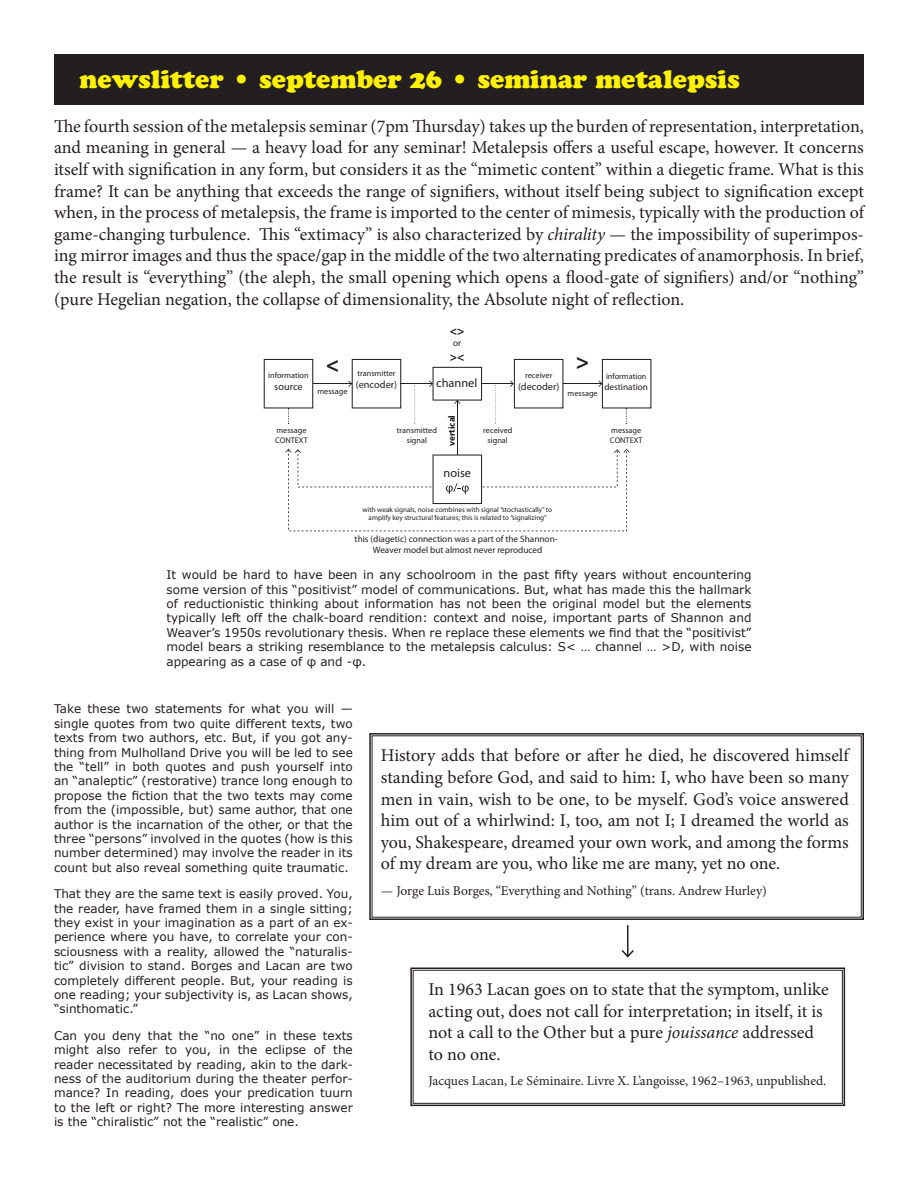
<style>
.page{position:relative;width:918px;height:1188px;background:#fff}
.page>*{position:absolute;margin:0;border:0;box-sizing:border-box;transform-origin:0 0}
.t1{font:25.5px "Cooper Black Std";color:#fff101}
.t2{font:700 22.65px "Myriad Pro";color:#231f20}
.t3{font:18px/21.6px "Minion Pro";letter-spacing:-.005em;color:#231f20;text-align:justify}
.t4{font:13.5px "Minion Pro";letter-spacing:-.005em;color:#231f20}
.t5{font:12.3px "Myriad Pro";color:#231f20}
.t6{font:700 12.3px "Myriad Pro";color:#231f20}
.t7{font:12px/14.4px "Verdana";color:#231f20;text-align:justify}
.t8{font:10.2px "Myriad Pro";color:#231f20}
.t9{font:9.3px/11.1px "Myriad Pro";color:#231f20;text-align:center}
.t10{font:700 9.3px "Myriad Pro";color:#231f20}
.t11{font:8.25px/9.9px "Myriad Pro";color:#231f20;text-align:center}
.t12{font:7.2px/8.6px "Myriad Pro";color:#231f20;text-align:center}
.s1{font-style:italic}
</style>
<div class="page">
<div style="left:54px;top:54px;width:810px;height:50px;background:#231f20"></div>
<hr style="left:313px;top:383px;width:38px;height:1px;background:#231f20">
<svg style="left:348px;top:359px;width:53px;height:49px"></svg>
<hr style="left:563px;top:383px;width:39px;height:1px;background:#231f20">
<hr style="left:401px;top:383px;width:31px;height:1px;background:#231f20">
<hr style="left:482px;top:383px;width:31px;height:1px;background:#231f20">
<svg style="left:510px;top:359px;width:53px;height:49px"></svg>
<hr style="left:457px;top:401px;width:1px;height:54px;background:#231f20">
<svg style="left:429px;top:367px;width:53px;height:37px"></svg>
<svg style="left:414px;top:387px;width:1px;height:37px"></svg>
<svg style="left:495px;top:386px;width:1px;height:38px"></svg>
<svg style="left:598px;top:359px;width:53px;height:65px"></svg>
<svg style="left:285px;top:449px;width:345px;height:82px"></svg>
<svg style="left:264px;top:359px;width:49px;height:65px"></svg>
<svg style="left:369px;top:733px;width:495px;height:187px"></svg>
<svg style="left:410px;top:967px;width:436px;height:140px"></svg>
<div style="left:413px;top:970px;width:430px;height:134px;border:1px solid #231f20"></div>
<hr style="left:627px;top:925px;width:1px;height:31px;background:#231f20">
<svg style="left:621px;top:948px;width:13px;height:10px"></svg>
<p class="t1" style="left:80px;top:63px;width:662px">newslitter • september 26 • seminar metalepsis</p>
<p class="t3" style="left:54px;top:115px;width:812px">The fourth session of the metalepsis seminar (7pm Thursday) takes up the burden of representation, interpretation, and meaning in general — a heavy load for any seminar! Metalepsis offers a useful escape, however. It concerns itself with signification in any form, but considers it as the “mimetic content” within a diegetic frame. What is this frame? It can be anything that exceeds the range of signifiers, without itself being subject to signification except when, in the process of metalepsis, the frame is imported to the center of mimesis, typically with the production of game-changing turbulence. This “extimacy” is also characterized by <span class="s1">chirality</span> — the impossibility of superimpos&shy;ing mirror images and thus the space/gap in the middle of the two alternating predicates of anamorphosis. In brief, the result is “everything” (the aleph, the small opening which opens a flood-gate of signifiers) and/or “nothing” (pure Hegelian negation, the collapse of dimensionality, the Absolute night of reflection.</p>
<p class="t6" style="left:450px;top:323px;width:16px">&lt;&gt;</p>
<p class="t9" style="left:453px;top:338px;width:10px">or</p>
<p class="t6" style="left:450px;top:349px;width:16px">&gt;&lt;</p>
<h2 class="t2" style="left:326px;top:350px;width:15px">&lt;</h2>
<h2 class="t2" style="left:576px;top:347px;width:15px">&gt;</h2>
<p class="t11" style="left:357px;top:368px;width:40px">transmitter</p>
<p class="t8" style="left:356px;top:379px;width:43px">(encoder)</p>
<p class="t11" style="left:268px;top:370px;width:42px">information</p>
<p class="t8" style="left:274px;top:381px;width:30px">source</p>
<p class="t11" style="left:525px;top:370px;width:29px">receiver</p>
<p class="t8" style="left:518px;top:381px;width:43px">(decoder)</p>
<p class="t11" style="left:606px;top:371px;width:42px">information</p>
<p class="t9" style="left:604px;top:381px;width:45px">destination</p>
<p class="t5" style="left:436px;top:375px;width:43px">channel</p>
<p class="t11" style="left:317px;top:387px;width:32px">message</p>
<p class="t11" style="left:568px;top:388px;width:32px">message</p>
<p class="t11" style="left:483px;top:425px;width:31px">received signal</p>
<p class="t10" style="left:446px;top:446px;width:32px;rotate:-90deg">vertical</p>
<p class="t11" style="left:397px;top:425px;width:42px">transmitted signal</p>
<p class="t11" style="left:275px;top:425px;width:34px;text-align:left">message<br>CONTEXT</p>
<p class="t11" style="left:610px;top:425px;width:34px;text-align:left">message<br>CONTEXT</p>
<p class="t5" style="left:444px;top:465px;width:29px">noise</p>
<p class="t12" style="left:362px;top:505px;width:191px">with weak signals, noise combines with signal “stochastically” to amplify key structural features; this is related to “signalizing”</p>
<p class="t9" style="left:355px;top:533px;width:204px">this (diagetic) connection was a part of the Shannon-<br>Weaver model but almost never reproduced</p>
<p class="t7" style="left:166px;top:567px;width:587px">It would be hard to have been in any schoolroom in the past fifty years without encountering some version of this “positivist” model of communications. But, what has made this the hallmark of reductionistic thinking about information has not been the original model but the elements typically left off the chalk-board rendition: context and noise, important parts of Shannon and Weaver’s 1950s revolutionary thesis. When re replace these elements we find that the “positivist” model bears a striking resemblance to the metalepsis calculus: S&lt; … channel … &gt;D, with noise appearing as a case of φ and -φ.</p>
<p class="t7" style="left:54px;top:702px;width:300px">Take these two statements for what you will — single quotes from two quite different texts, two texts from two authors, etc. But, if you got any&shy;thing from Mulholland Drive you will be led to see the “tell” in both quotes and push yourself into an “analeptic” (restorative) trance long enough to propose the fiction that the two texts may come from the (impossible, but) same author, that one author is the incarnation of the other, or that the three “persons” involved in the quotes (how is this number determined) may involve the reader in its count but also reveal something quite traumatic.</p>
<p class="t7" style="left:54px;top:887px;width:300px">That they are the same text is easily proved. You, the reader, have framed them in a single sitting; they exist in your imagination as a part of an ex&shy;perience where you have, to correlate your con&shy;sciousness with a reality, allowed the “naturalis&shy;tic” division to stand. Borges and Lacan are two completely different people. But, your reading is one reading; your subjectivity is, as Lacan shows, “sinthomatic.”</p>
<p class="t7" style="left:54px;top:1028px;width:300px">Can you deny that the “no one” in these texts might also refer to you, in the eclipse of the reader necessitated by reading, akin to the dark&shy;ness of the auditorium during the theater perfor&shy;mance? In reading, does your predication tuurn to the left or right? The more interesting answer is the “chiralistic” not the “realistic” one.</p>
<p class="t3" style="left:381px;top:745px;width:470px">History adds that before or after he died, he discovered himself standing before God, and said to him: I, who have been so many men in vain, wish to be one, to be myself. God’s voice answered him out of a whirlwind: I, too, am not I; I dreamed the world as you, Shakespeare, dreamed your own work, and among the forms of my dream are you, who like me are many, yet no one.</p>
<p class="t4" style="left:381px;top:881px;width:388px">— Jorge Luis Borges, “Everything and Nothing” (trans. Andrew Hurley)</p>
<p class="t3" style="left:428px;top:979px;width:402px;text-align:left">In 1963 Lacan goes on to state that the symptom, unlike acting out, does not call for interpretation; in itself, it is not a call to the Other but a pure <span class="s1">jouissance</span> addressed to no one.</p>
<p class="t4" style="left:428px;top:1072px;width:400px">Jacques Lacan, Le Séminaire. Livre X. L’angoisse, 1962–1963, unpublished.</p>
</div>
